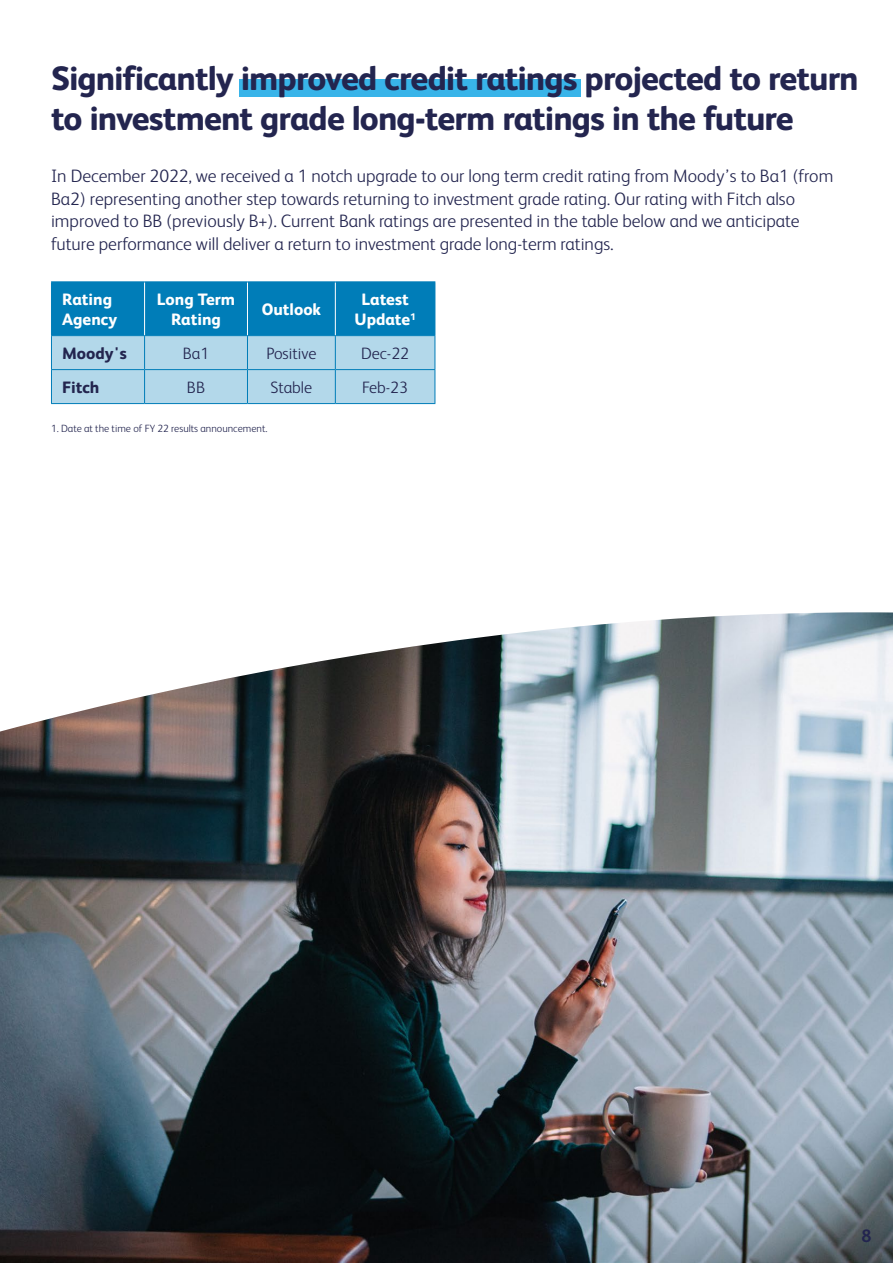
<style>
.page{position:relative;width:893px;height:1263px;background:#fff}
.page>*{position:absolute;margin:0;border:0;box-sizing:border-box;transform-origin:0 0}
.t1{font:800 33.75px/40.5px "Coop Bank";letter-spacing:-.03em;color:#23254f}
.t2{font:300 18px/22.5px "Coop Bank";color:#23254f}
.t3{font:700 18px "Coop Bank";color:#23254f}
.t4{font:800 16.5px/19.8px "Coop Bank";color:#fff;text-align:center}
.t5{font:300 16.5px "Coop Bank";color:#23254f}
.t6{font:800 16.5px "Coop Bank";color:#23254f}
.t7{font:300 10.5px "Coop Bank";color:#23254f}
</style>
<div class="page">
<img style="left:0;top:612px;width:893px;height:651px">
<svg style="left:52px;top:282px;width:382px;height:121px;background:#62afd3"></svg>
<hr style="left:144px;top:282px;width:1px;height:53px;background:#fff">
<hr style="left:247px;top:282px;width:1px;height:53px;background:#fff">
<hr style="left:335px;top:282px;width:1px;height:53px;background:#fff">
<hr style="left:51px;top:282px;width:1px;height:53px;background:#007db8">
<hr style="left:51px;top:281px;width:94px;height:1px;background:#007db8">
<hr style="left:145px;top:281px;width:102px;height:1px;background:#007db8">
<hr style="left:247px;top:281px;width:88px;height:1px;background:#007db8">
<hr style="left:335px;top:281px;width:100px;height:1px;background:#007db8">
<hr style="left:434px;top:282px;width:1px;height:53px;background:#007db8">
<hr style="left:51px;top:336px;width:1px;height:33px;background:#007db8">
<hr style="left:51px;top:335px;width:94px;height:1px;background:#007db8">
<hr style="left:144px;top:336px;width:1px;height:33px;background:#007db8">
<hr style="left:145px;top:335px;width:102px;height:1px;background:#007db8">
<hr style="left:247px;top:335px;width:88px;height:1px;background:#007db8">
<hr style="left:247px;top:336px;width:1px;height:33px;background:#007db8">
<hr style="left:335px;top:336px;width:1px;height:33px;background:#007db8">
<hr style="left:335px;top:335px;width:100px;height:1px;background:#007db8">
<hr style="left:434px;top:336px;width:1px;height:33px;background:#007db8">
<hr style="left:51px;top:370px;width:1px;height:33px;background:#007db8">
<hr style="left:51px;top:369px;width:94px;height:1px;background:#007db8">
<hr style="left:145px;top:369px;width:102px;height:1px;background:#007db8">
<hr style="left:247px;top:369px;width:88px;height:1px;background:#007db8">
<hr style="left:335px;top:369px;width:100px;height:1px;background:#007db8">
<hr style="left:144px;top:370px;width:1px;height:33px;background:#007db8">
<hr style="left:247px;top:370px;width:1px;height:33px;background:#007db8">
<hr style="left:335px;top:370px;width:1px;height:33px;background:#007db8">
<hr style="left:434px;top:370px;width:1px;height:33px;background:#007db8">
<hr style="left:51px;top:403px;width:94px;height:1px;background:#007db8">
<hr style="left:145px;top:403px;width:102px;height:1px;background:#007db8">
<hr style="left:247px;top:403px;width:88px;height:1px;background:#007db8">
<hr style="left:335px;top:403px;width:100px;height:1px;background:#007db8">
<div style="left:239px;top:80px;width:342px;height:17px;background:#38b4e9"></div>
<h1 class="t1" style="left:51px;top:56px;width:809px">Significantly improved credit ratings projected to return to investment grade long-term ratings in the future</h1>
<p class="t2" style="left:51px;top:164px;width:784px">In December 2022, we received a 1 notch upgrade to our long term credit rating from Moody’s to Ba1 (from Ba2) representing another step towards returning to investment grade rating. Our rating with Fitch also improved to BB (previously B+). Current Bank ratings are presented in the table below and we anticipate future performance will deliver a return to investment grade long-term ratings.</p>
<p class="t4" style="left:62px;top:289px;width:57px;text-align:left">Rating<br>Agency</p>
<p class="t4" style="left:157px;top:289px;width:80px">Long Term<br>Rating</p>
<p class="t4" style="left:262px;top:299px;width:61px">Outlook</p>
<p class="t4" style="left:355px;top:289px;width:63px">Latest<br>Update<sup>1</sup></p>
<p class="t6" style="left:62px;top:341px;width:66px">Moody's</p>
<p class="t5" style="left:183px;top:342px;width:28px">Ba1</p>
<p class="t5" style="left:266px;top:342px;width:51px">Positive</p>
<p class="t5" style="left:361px;top:342px;width:50px">Dec-22</p>
<p class="t6" style="left:62px;top:375px;width:39px">Fitch</p>
<p class="t5" style="left:187px;top:376px;width:20px">BB</p>
<p class="t5" style="left:271px;top:376px;width:43px">Stable</p>
<p class="t5" style="left:362px;top:376px;width:47px">Feb-23</p>
<p class="t7" style="left:51px;top:421px;width:218px">1. Date at the time of FY 22 results announcement.</p>
<p class="t3" style="left:862px;top:1223px;width:12px">8</p>
</div>
